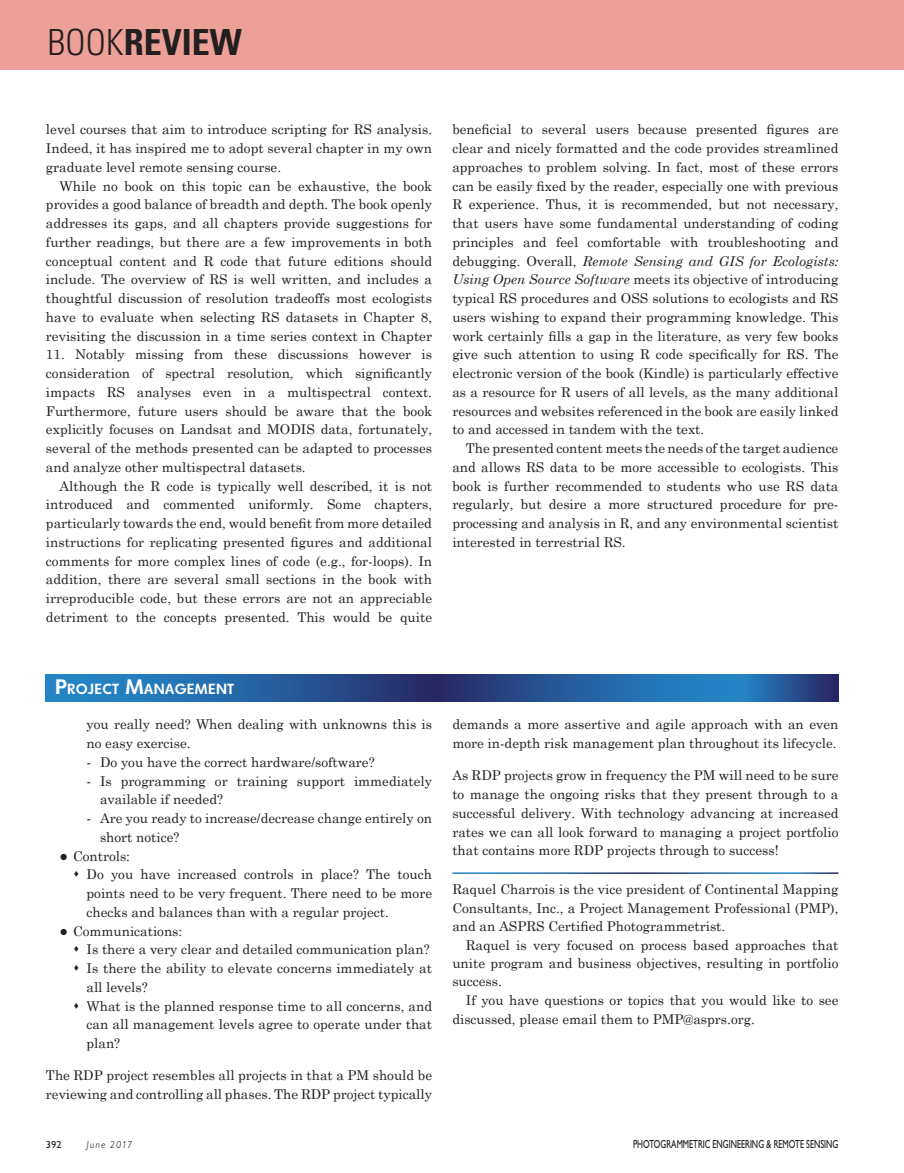
<style>
.page{position:relative;width:904px;height:1173px;background:#fff}
.page>*{position:absolute;margin:0;border:0;box-sizing:border-box;transform-origin:0 0}
.t1{font:700 condensed 36px "Univers LT Std";color:#231f20}
.t2{font:700 14.7px "Sharnay";letter-spacing:.03em;color:#fff}
.t3{font:13.5px/18.8px "Century Schoolbook";color:#231f20;text-align:justify}
.t4{font:12px "Chantilly";color:#231f20;scale:.7 1}
.t5{font:italic 300 10.5px "Chantilly LH";letter-spacing:.1em;color:#231f20}
.t6{font:10.5px "Chantilly";color:#231f20}
.s1{font-weight:300}
.s2{font-style:italic}
.s3{font-size:21px}
.s4{font-size:14.25px}
</style>
<div class="page">
<div style="left:0;top:0;width:903px;height:70px;background:#eca097"></div>
<svg style="left:46px;top:674px;width:792px;height:28px;background:#255e9d"></svg>
<h1 class="t1" style="left:48px;top:20px;width:196px"><span class="s1">Book</span>REVIEW</h1>
<p class="t3" style="left:46px;top:119px;width:387px">level courses that aim to introduce scripting for RS analysis.<br>Indeed, it has inspired me to adopt several chapter in my own graduate level remote sensing course.</p>
<p class="t3" style="left:46px;top:175px;width:387px;text-indent:14px">While no book on this topic can be exhaustive, the book provides a good balance of breadth and depth. The book openly addresses its gaps, and all chapters provide suggestions for further readings, but there are a few improvements in both conceptual content and R code that future editions should include. The overview of RS is well written, and includes a thoughtful discussion of resolution tradeoffs most ecologists have to evaluate when selecting RS datasets in Chapter 8, revisiting the discussion in a time series context in Chapter</p>
<p class="t3" style="left:46px;top:344px;width:387px">11. Notably missing from these discussions however is consideration of spectral resolution, which significantly impacts RS analyses even in a multispectral context.<br>Furthermore, future users should be aware that the book explicitly focuses on Landsat and MODIS data, fortunately, several of the methods presented can be adapted to processes and analyze other multispectral datasets.</p>
<p class="t3" style="left:46px;top:475px;width:387px;text-indent:14px">Although the R code is typically well described, it is not introduced and commented uniformly. Some chapters, particularly towards the end, would benefit from more detailed instructions for replicating presented figures and additional comments for more complex lines of code (e.g., for-loops). In addition, there are several small sections in the book with irreproducible code, but these errors are not an appreciable detriment to the concepts presented. This would be quite</p>
<p class="t3" style="left:452px;top:119px;width:387px">beneficial to several users because presented figures are clear and nicely formatted and the code provides streamlined approaches to problem solving. In fact, most of these errors can be easily fixed by the reader, especially one with previous R experience. Thus, it is recommended, but not necessary, that users have some fundamental understanding of coding principles and feel comfortable with troubleshooting and debugging. Overall, <span class="s2">Remote Sensing and GIS for Ecologists:<br>Using Open Source Software</span> meets its objective of introducing typical RS procedures and OSS solutions to ecologists and RS users wishing to expand their programming knowledge. This work certainly fills a gap in the literature, as very few books give such attention to using R code specifically for RS. The electronic version of the book (Kindle) is particularly effective as a resource for R users of all levels, as the many additional resources and websites referenced in the book are easily linked to and accessed in tandem with the text.</p>
<p class="t3" style="left:452px;top:438px;width:387px;text-indent:14px">The presented content meets the needs of the target audience and allows RS data to be more accessible to ecologists. This book is further recommended to students who use RS data regularly, but desire a more structured procedure for pre&shy;processing and analysis in R, and any environmental scientist interested in terrestrial RS.</p>
<p class="t2" style="left:55px;top:681px;width:180px"><span class="s3">P</span>ROJECT <span class="s3">M</span>ANAGEMENT</p>
<p class="t3" style="left:86px;top:714px;width:347px">you really need? When dealing with unknowns this is no easy exercise.</p>
<p class="t3" style="left:86px;top:752px;width:289px"><span class="s4">-</span> Do you have the correct hardware/software?</p>
<p class="t3" style="left:100px;top:770px;width:333px;text-indent:-14px"><span class="s4">-</span> Is programming or training support immediately available if needed?</p>
<p class="t3" style="left:100px;top:808px;width:333px;text-indent:-14px"><span class="s4">-</span> Are you ready to increase/decrease change entirely on short notice?</p>
<p class="t3" style="left:86px;top:845px;width:347px;text-align:left;text-indent:-27px"><span class="s4">●</span> Controls:<br>Do you have increased controls in place? The touch points need to be very frequent. There need to be more checks and balances than with a regular project.</p>
<p class="t3" style="left:86px;top:920px;width:347px;text-align:left;text-indent:-27px"><span class="s4">●</span> Communications:<br>Is there a very clear and detailed communication plan?<br>Is there the ability to elevate concerns immediately at all levels?<br>What is the planned response time to all concerns, and can all management levels agree to operate under that plan?</p>
<p class="t3" style="left:46px;top:1065px;width:387px">The RDP project resembles all projects in that a PM should be reviewing and controlling all phases. The RDP project typically</p>
<p class="t3" style="left:452px;top:714px;width:387px">demands a more assertive and agile approach with an even more in-depth risk management plan throughout its lifecycle.</p>
<p class="t3" style="left:452px;top:765px;width:388px">As RDP projects grow in frequency the PM will need to be sure to manage the ongoing risks that they present through to a successful delivery. With technology advancing at increased rates we can all look forward to managing a project portfolio that contains more RDP projects through to success!</p>
<p class="t3" style="left:452px;top:879px;width:387px">Raquel Charrois is the vice president of Continental Mapping Consultants, Inc., a Project Management Professional (PMP), and an ASPRS Certified Photogrammetrist.</p>
<p class="t3" style="left:452px;top:934px;width:387px;text-indent:14px">Raquel is very focused on process based approaches that unite program and business objectives, resulting in portfolio success.</p>
<p class="t3" style="left:452px;top:989px;width:387px;text-indent:14px">If you have questions or topics that you would like to see discussed, please email them to PMP@asprs.org.</p>
<p class="t6" style="left:46px;top:1139px;width:17px">392</p>
<p class="t5" style="left:86px;top:1139px;width:47px">June 2017</p>
<p class="t4" style="left:633px;top:1138px;width:295px">PHOTOGRAMMETRIC ENGINEERING &amp; REMOTE SENSING</p>
</div>
